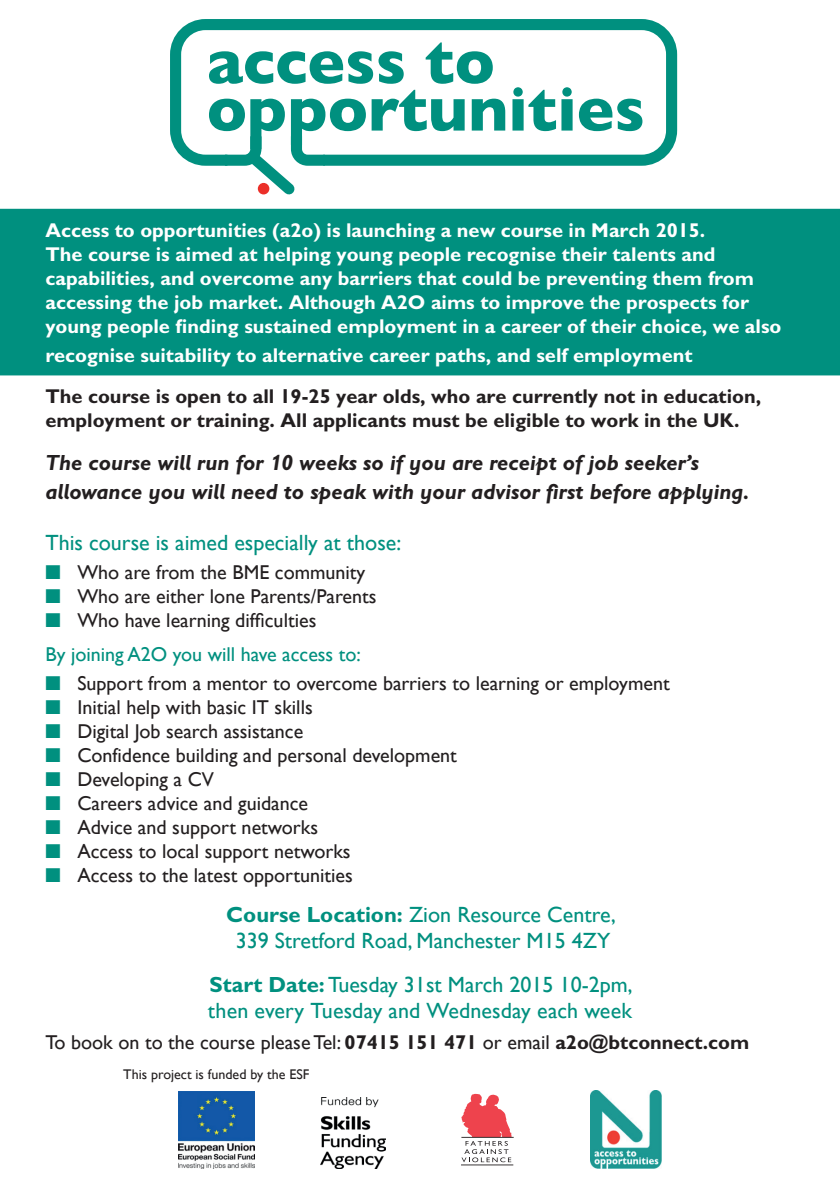
<style>
.page{position:relative;width:840px;height:1191px;background:#fff}
.page>*{position:absolute;margin:0;border:0;box-sizing:border-box;transform-origin:0 0}
.t1{font:300 28.2px/50px "Helvetica Neue";color:#231f20}
.t2{font:22px/26.4px "Gill Sans";color:#00907f;text-align:center}
.t3{font:italic 700 22px/28.8px "Gill Sans MT Schlbk";color:#231f20}
.t4{font:20px "Gill Sans";color:#231f20}
.t5{font:700 20px/24px "M Gill Sans";color:#fff}
.t6{font:700 20px/24px "M Gill Sans";color:#231f20}
.t7{font:20px/33.4px "Gill Sans";color:#00907f}
.t8{font:14px "Gill Sans";color:#231f20}
.s1{color:#00907f}
.s2{color:#231f20}
.s3{font-family:"M Gill Sans";font-weight:700}
</style>
<div class="page">
<div style="left:0;top:209px;width:839px;height:166px;background:#00907f"></div>
<svg style="left:170px;top:19px;width:506px;height:147px"></svg>
<svg style="left:209px;top:99px;width:156px;height:96px"></svg>
<div style="left:258px;top:183px;width:11px;height:11px;background:#eb2f29;border-radius:50%"></div>
<hr style="left:35px;top:0;width:63px;height:1px;background:#000">
<hr style="left:35px;top:623px;width:63px;height:1px;background:#000">
<hr style="left:0;top:0;width:75px;height:1px;background:#000">
<hr style="left:0;top:658px;width:75px;height:1px;background:#000">
<img style="left:178px;top:1091px;width:76px;height:77px">
<img style="left:320px;top:1097px;width:65px;height:71px">
<svg style="left:461px;top:1093px;width:50px;height:69px"></svg>
<hr style="left:461px;top:1137px;width:52px;height:1px;background:#231f20">
<hr style="left:461px;top:1164px;width:52px;height:1px;background:#231f20">
<img style="left:590px;top:1091px;width:71px;height:77px">
<p class="t5" style="left:45px;top:218px;width:737px">Access to opportunities (a2o) is launching a new course in March 2015.<br>The course is aimed at helping young people recognise their talents and capabilities, and overcome any barriers that could be preventing them from accessing the job market. Although A2O aims to improve the prospects for young people finding sustained employment in a career of their choice, we also</p>
<p class="t5" style="left:45px;top:343px;width:648px">recognise suitability to alternative career paths, and self employment</p>
<p class="t6" style="left:45px;top:384px;width:716px">The course is open to all 19-25 year olds, who are currently not in education, employment or training. All applicants must be eligible to work in the UK.</p>
<p class="t3" style="left:45px;top:448px;width:705px">The course will run for 10 weeks so if you are receipt of job seeker’s allowance you will need to speak with your advisor first before applying.</p>
<p class="t2" style="left:45px;top:529px;width:357px">This course is aimed especially at those:</p>
<p class="t4" style="left:45px;top:561px;width:321px"><span class="s1">■</span> Who are from the BME community</p>
<p class="t4" style="left:45px;top:585px;width:332px"><span class="s1">■</span> Who are either lone Parents/Parents</p>
<p class="t7" style="left:45px;top:604px;width:317px">■ <span class="s2">Who have learning difficulties<br></span>By joining A2O you will have access to:</p>
<p class="t4" style="left:45px;top:672px;width:625px"><span class="s1">■</span> Support from a mentor to overcome barriers to learning or employment</p>
<p class="t4" style="left:45px;top:696px;width:269px"><span class="s1">■</span> Initial help with basic IT skills</p>
<p class="t4" style="left:45px;top:720px;width:259px"><span class="s1">■</span> Digital Job search assistance</p>
<p class="t4" style="left:45px;top:744px;width:413px"><span class="s1">■</span> Confidence building and personal development</p>
<p class="t4" style="left:45px;top:768px;width:170px"><span class="s1">■</span> Developing a CV</p>
<p class="t4" style="left:45px;top:792px;width:264px"><span class="s1">■</span> Careers advice and guidance</p>
<p class="t4" style="left:45px;top:816px;width:274px"><span class="s1">■</span> Advice and support networks</p>
<p class="t4" style="left:45px;top:840px;width:306px"><span class="s1">■</span> Access to local support networks</p>
<p class="t4" style="left:45px;top:864px;width:309px"><span class="s1">■</span> Access to the latest opportunities</p>
<h1 class="t1" style="left:282px;top:464px;width:558px;text-indent:118px">Telephone: 07415 151 471 <span class="s1">I</span> Email a facebook.com/A2O</h1>
<p class="t2" style="left:226px;top:902px;width:391px"><span class="s3">Course Location:</span> Zion Resource Centre,<br>339 Stretford Road, Manchester M15 4ZY</p>
<p class="t2" style="left:208px;top:971px;width:426px;text-align:left"><span class="s3">Start Date:</span> Tuesday 31st March 2015 10-2pm, then every Tuesday and Wednesday each week</p>
<p class="t4" style="left:45px;top:1030px;width:705px">To book on to the course please Tel: <span class="s3">07415 151 471</span> or email <span class="s3">a2o@btconnect.com</span></p>
<p class="t8" style="left:123px;top:1065px;width:188px">This project is funded by the ESF</p>
</div>
